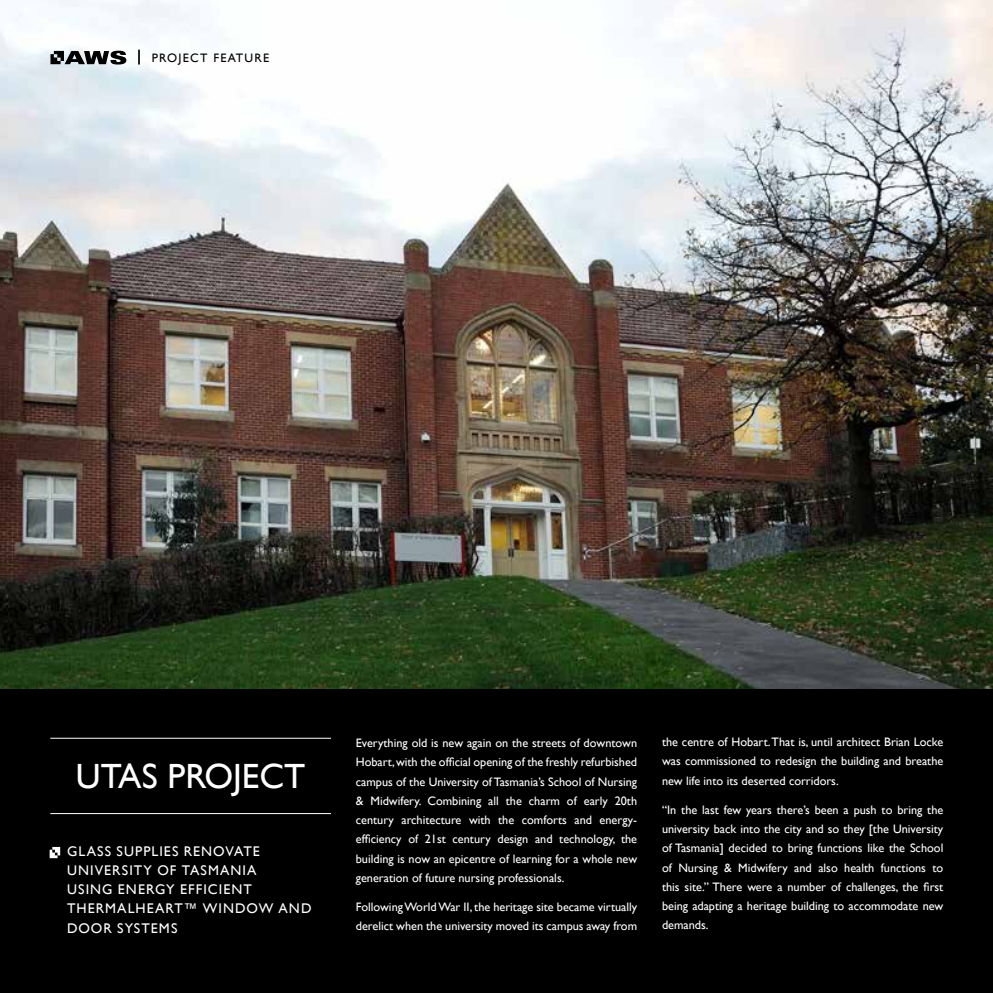
<style>
.page{position:relative;width:993px;height:993px;background:#fff}
.page>*{position:absolute;margin:0;border:0;box-sizing:border-box;transform-origin:0 0}
.t1{font:35px "Gill Sans";color:#fff}
.t2{font:14px/19.2px "Gill Sans";letter-spacing:.075em;color:#fff}
.t3{font:12.25px/19.2px "Gill Sans";color:#fff;text-align:justify}
.t4{font:12.25px "Gill Sans";letter-spacing:.1em;color:#000}
</style>
<div class="page">
<div style="left:0;top:0;width:992px;height:992px;background:#000"></div>
<img style="left:0;top:0;width:992px;height:688px">
<hr style="left:50px;top:737px;width:281px;height:1px;background:#fff">
<hr style="left:50px;top:812px;width:281px;height:1px;background:#fff">
<svg style="left:50px;top:846px;width:10px;height:11px"></svg>
<svg style="left:50px;top:51px;width:76px;height:13px"></svg>
<svg style="left:138px;top:50px;width:2px;height:14px"></svg>
<p class="t4" style="left:152px;top:51px;width:119px">PROJECT FEATURE</p>
<h1 class="t1" style="left:76px;top:756px;width:231px">UTAS PROJECT</h1>
<p class="t2" style="left:67px;top:841px;width:246px">GLASS SUPPLIES RENOVATE<br>UNIVERSITY OF TASMANIA<br>USING ENERGY EFFICIENT<br>THERMALHEART™ WINDOW AND<br>DOOR SYSTEMS</p>
<p class="t3" style="left:356px;top:733px;width:283px">Everything old is new again on the streets of downtown Hobart, with the official opening of the freshly refurbished campus of the University of Tasmania’s School of Nursing &amp; Midwifery. Combining all the charm of early 20th century architecture with the comforts and energy&shy;efficiency of 21st century design and technology, the building is now an epicentre of learning for a whole new generation of future nursing professionals.</p>
<p class="t3" style="left:356px;top:897px;width:283px">Following World War II, the heritage site became virtually derelict when the university moved its campus away from</p>
<p class="t3" style="left:661px;top:732px;width:283px">the centre of Hobart. That is, until architect Brian Locke was commissioned to redesign the building and breathe new life into its deserted corridors.</p>
<p class="t3" style="left:661px;top:800px;width:283px">“In the last few years there’s been a push to bring the university back into the city and so they [the University of Tasmania] decided to bring functions like the School of Nursing &amp; Midwifery and also health functions to this site.” There were a number of challenges, the first being adapting a heritage building to accommodate new demands.</p>
</div>
